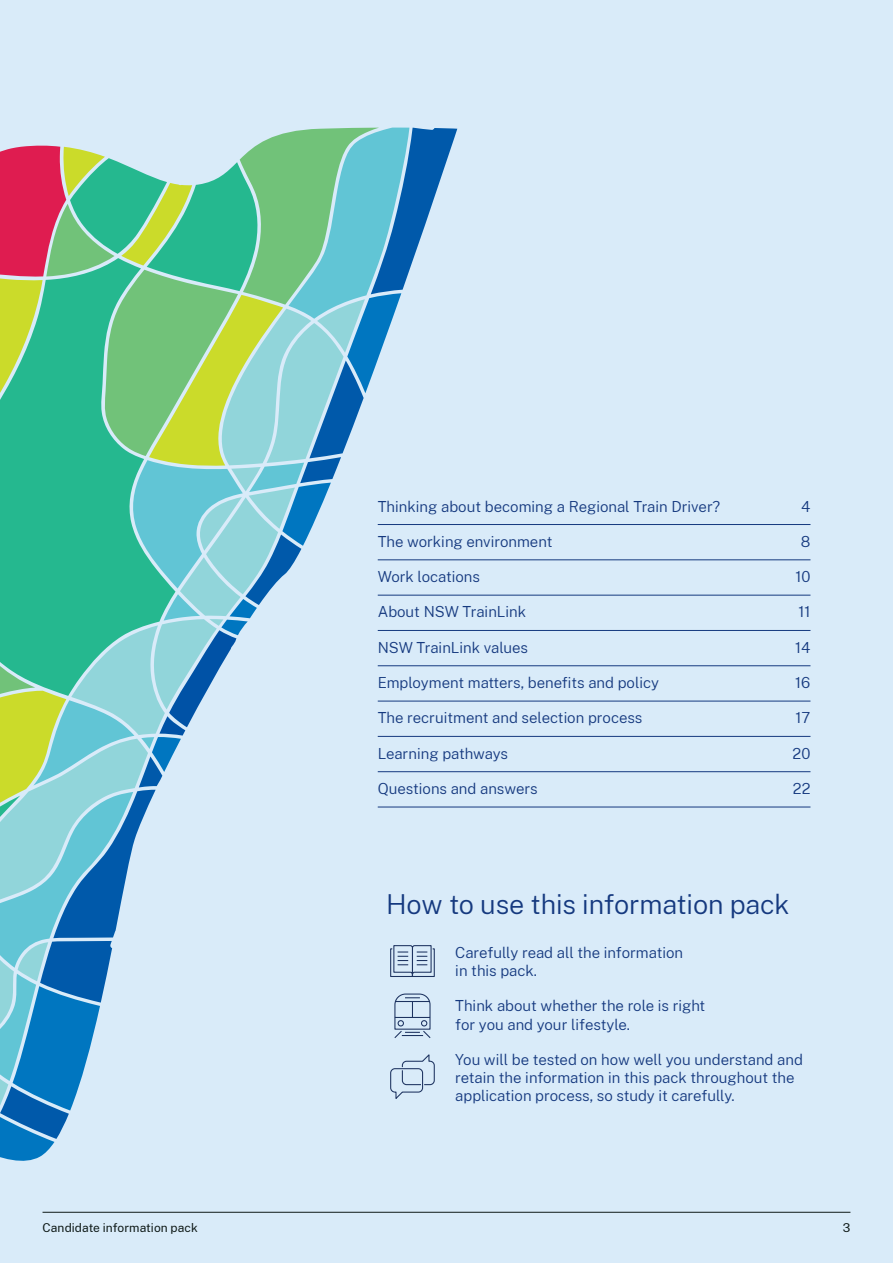
<style>
.page{position:relative;width:893px;height:1263px;background:#d9ebf9}
.page>*{position:absolute;margin:0;border:0;box-sizing:border-box;transform-origin:0 0}
.t1{font:300 27px "Public Sans NSW";letter-spacing:-.005em;color:#15397f}
.t2{font:300 15px/18.3px "Public Sans NSW";color:#15397f}
.t3{font:12px "Public Sans NSW";letter-spacing:.005em;color:#0f1a18}
</style>
<div class="page">
<svg style="left:0;top:128px;width:457px;height:1033px;background:#9bcecd"></svg>
<hr style="left:378px;top:524px;width:432px;height:1px;background:#15397f">
<hr style="left:378px;top:560px;width:432px;height:1px;background:#15397f">
<hr style="left:378px;top:595px;width:432px;height:1px;background:#15397f">
<hr style="left:378px;top:630px;width:432px;height:1px;background:#15397f">
<hr style="left:378px;top:665px;width:432px;height:1px;background:#15397f">
<hr style="left:378px;top:701px;width:432px;height:1px;background:#15397f">
<hr style="left:378px;top:736px;width:432px;height:1px;background:#15397f">
<hr style="left:378px;top:771px;width:432px;height:1px;background:#15397f">
<hr style="left:378px;top:807px;width:432px;height:1px;background:#15397f">
<hr style="left:43px;top:1212px;width:807px;height:1px;background:#0f1a18">
<p class="t2" style="left:378px;top:496px;width:344px">Thinking about becoming a Regional Train Driver?</p>
<p class="t2" style="left:801px;top:496px;width:11px">4</p>
<p class="t2" style="left:378px;top:531px;width:176px">The working environment</p>
<p class="t2" style="left:801px;top:531px;width:11px">8</p>
<p class="t2" style="left:378px;top:566px;width:104px">Work locations</p>
<p class="t2" style="left:795px;top:566px;width:17px">10</p>
<p class="t2" style="left:378px;top:602px;width:150px">About NSW TrainLink</p>
<p class="t2" style="left:798px;top:602px;width:14px">11</p>
<p class="t2" style="left:378px;top:637px;width:152px">NSW TrainLink values</p>
<p class="t2" style="left:795px;top:637px;width:17px">14</p>
<p class="t2" style="left:378px;top:672px;width:283px">Employment matters, benefits and policy</p>
<p class="t2" style="left:795px;top:672px;width:17px">16</p>
<p class="t2" style="left:378px;top:708px;width:266px">The recruitment and selection process</p>
<p class="t2" style="left:795px;top:708px;width:16px">17</p>
<p class="t2" style="left:378px;top:743px;width:132px">Learning pathways</p>
<p class="t2" style="left:793px;top:743px;width:19px">20</p>
<p class="t2" style="left:378px;top:778px;width:162px">Questions and answers</p>
<p class="t2" style="left:793px;top:778px;width:19px">22</p>
<h1 class="t1" style="left:386px;top:884px;width:405px">How to use this information pack</h1>
<p class="t2" style="left:455px;top:942px;width:229px">Carefully read all the information in this pack.</p>
<p class="t2" style="left:455px;top:996px;width:252px">Think about whether the role is right for you and your lifestyle.</p>
<p class="t2" style="left:455px;top:1049px;width:349px">You will be tested on how well you understand and retain the information in this pack throughout the application process, so study it carefully.</p>
<p class="t3" style="left:43px;top:1219px;width:157px">Candidate information pack</p>
<p class="t3" style="left:843px;top:1219px;width:9px">3</p>
</div>
